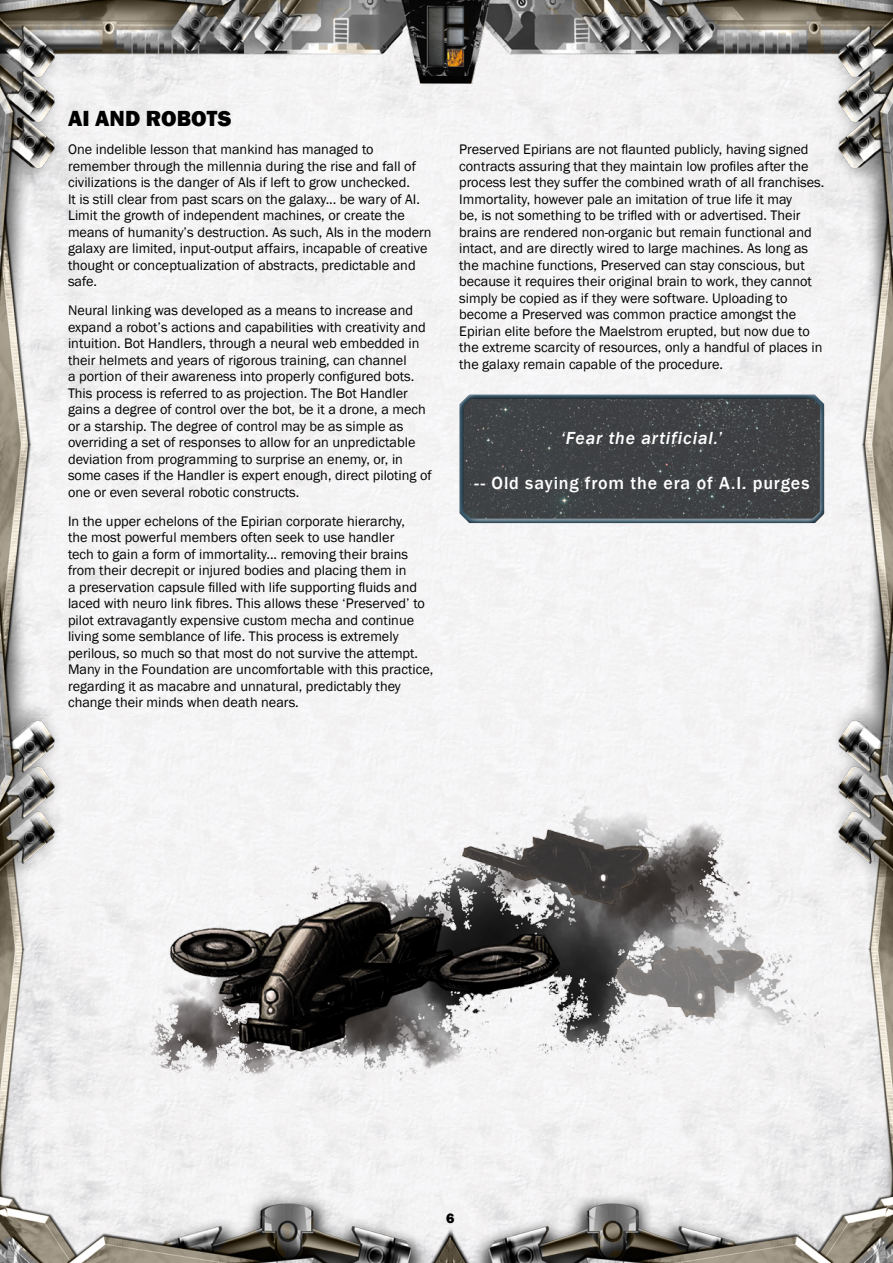
<style>
.page{position:relative;width:893px;height:1263px;background:#fff}
.page>*{position:absolute;margin:0;border:0;box-sizing:border-box;transform-origin:0 0}
.t1{font:800 22.5px "Franklin Gothic";color:#000}
.t2{font:500 18px "Franklin Gothic";letter-spacing:.045em;color:#fff}
.t3{font:italic 500 18px "Franklin Gothic";letter-spacing:.045em;color:#fff}
.t4{font:14.25px/16.5px "Franklin Gothic";color:#000}
.t5{font:800 14.25px "Franklin Gothic";color:#000}
</style>
<div class="page">
<img style="left:0;top:0;width:893px;height:1263px">
<div style="left:448px;top:393px;width:384px;height:128px;background:#fff;opacity:.75"></div>
<div style="left:451px;top:396px;width:384px;height:127px;background:#000;opacity:.75"></div>
<img style="left:107px;top:777px;width:718px;height:322px">
<h1 class="t1" style="left:68px;top:104px;width:165px">AI AND ROBOTS</h1>
<p class="t4" style="left:68px;top:142px;width:365px">One indelible lesson that mankind has managed to remember through the millennia during the rise and fall of civilizations is the danger of AIs if left to grow unchecked.<br>It is still clear from past scars on the galaxy... be wary of AI.<br>Limit the growth of independent machines, or create the means of humanity’s destruction. As such, AIs in the modern galaxy are limited, input-output affairs, incapable of creative thought or conceptualization of abstracts, predictable and safe.</p>
<p class="t4" style="left:68px;top:302px;width:365px">Neural linking was developed as a means to increase and expand a robot’s actions and capabilities with creativity and intuition. Bot Handlers, through a neural web embedded in their helmets and years of rigorous training, can channel<br>a portion of their awareness into properly configured bots.<br>This process is referred to as projection. The Bot Handler gains a degree of control over the bot, be it a drone, a mech or a starship. The degree of control may be as simple as overriding a set of responses to allow for an unpredictable deviation from programming to surprise an enemy, or, in some cases if the Handler is expert enough, direct piloting of one or even several robotic constructs.</p>
<p class="t4" style="left:68px;top:513px;width:367px">In the upper echelons of the Epirian corporate hierarchy,<br>the most powerful members often seek to use handler<br>tech to gain a form of immortality... removing their brains from their decrepit or injured bodies and placing them in<br>a preservation capsule filled with life supporting fluids and laced with neuro link fibres. This allows these ‘Preserved’ to pilot extravagantly expensive custom mecha and continue living some semblance of life. This process is extremely perilous, so much so that most do not survive the attempt.<br>Many in the Foundation are uncomfortable with this practice, regarding it as macabre and unnatural, predictably they change their minds when death nears.</p>
<p class="t4" style="left:459px;top:142px;width:365px">Preserved Epirians are not flaunted publicly, having signed contracts assuring that they maintain low profiles after the process lest they suffer the combined wrath of all franchises.<br>Immortality, however pale an imitation of true life it may<br>be, is not something to be trifled with or advertised. Their brains are rendered non-organic but remain functional and intact, and are directly wired to large machines. As long as the machine functions, Preserved can stay conscious, but because it requires their original brain to work, they cannot simply be copied as if they were software. Uploading to become a Preserved was common practice amongst the Epirian elite before the Maelstrom erupted, but now due to the extreme scarcity of resources, only a handful of places in the galaxy remain capable of the procedure.</p>
<p class="t3" style="left:561px;top:427px;width:163px">‘Fear the artificial.’</p>
<p class="t2" style="left:474px;top:472px;width:337px">-- Old saying from the era of A.I. purges</p>
<p class="t5" style="left:446px;top:1209px;width:10px">6</p>
</div>
